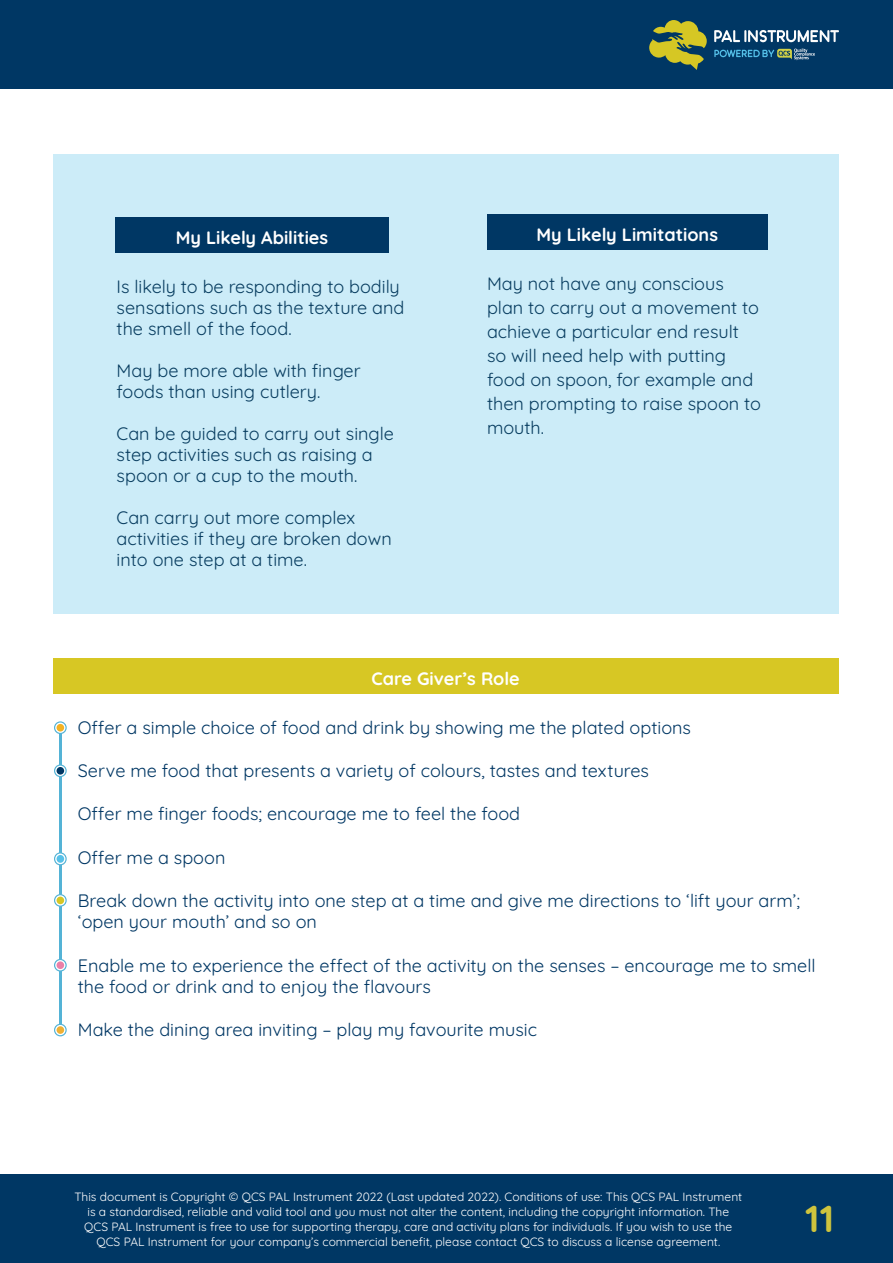
<style>
.page{position:relative;width:893px;height:1263px;background:#fff}
.page>*{position:absolute;margin:0;border:0;box-sizing:border-box;transform-origin:0 0}
.t1{font:300 37.5px "Quicksand";color:#cfc43d}
.t2{font:300 18px/21px "Quicksand";color:#083d60}
.t3{font:300 18px/21.6px "Quicksand";color:#003764}
.t4{font:300 18px "Quicksand";color:#fff}
.t5{font:300 12px/15px "Quicksand";color:#fff;text-align:center}
</style>
<div class="page">
<div style="left:0;top:0;width:893px;height:89px;background:#003764"></div>
<div style="left:0;top:1174px;width:893px;height:89px;background:#003764"></div>
<svg style="left:649px;top:20px;width:190px;height:50px"></svg>
<div style="left:53px;top:154px;width:786px;height:460px;background:#ccecf8"></div>
<div style="left:115px;top:217px;width:274px;height:36px;background:#003764"></div>
<div style="left:487px;top:214px;width:280px;height:36px;background:#003764"></div>
<hr style="left:59px;top:727px;width:2px;height:300px;background:#54b3d6">
<div style="left:53px;top:658px;width:785px;height:35px;background:#d7c724"></div>
<svg style="left:55px;top:722px;width:11px;height:11px"></svg>
<div style="left:54px;top:721px;width:13px;height:13px;border:1px solid #54b3d6;border-radius:50%"></div>
<div style="left:57px;top:724px;width:7px;height:7px;background:#f4b223;border-radius:50%"></div>
<svg style="left:55px;top:959px;width:11px;height:12px"></svg>
<div style="left:54px;top:959px;width:13px;height:12px;border:1px solid #54b3d6;border-radius:50%"></div>
<div style="left:57px;top:961px;width:7px;height:8px;background:#eb80a8;border-radius:50%"></div>
<svg style="left:55px;top:1024px;width:11px;height:12px"></svg>
<div style="left:54px;top:1024px;width:13px;height:12px;border:1px solid #54b3d6;border-radius:50%"></div>
<div style="left:57px;top:1026px;width:7px;height:8px;background:#efb033;border-radius:50%"></div>
<svg style="left:55px;top:765px;width:11px;height:11px"></svg>
<div style="left:54px;top:764px;width:13px;height:13px;border:1px solid #54b3d6;border-radius:50%"></div>
<div style="left:57px;top:767px;width:7px;height:8px;background:#003764;border-radius:50%"></div>
<svg style="left:55px;top:895px;width:11px;height:11px"></svg>
<div style="left:54px;top:894px;width:13px;height:13px;border:1px solid #54b3d6;border-radius:50%"></div>
<div style="left:57px;top:896px;width:7px;height:8px;background:#d7c724;border-radius:50%"></div>
<svg style="left:55px;top:853px;width:11px;height:12px"></svg>
<div style="left:54px;top:852px;width:13px;height:13px;border:1px solid #54b3d6;border-radius:50%"></div>
<div style="left:57px;top:855px;width:7px;height:8px;background:#57c1e9;border-radius:50%"></div>
<p class="t4" style="left:176px;top:224px;width:154px">My Likely Abilities</p>
<p class="t4" style="left:536px;top:221px;width:183px">My Likely Limitations</p>
<p class="t2" style="left:117px;top:274px;width:289px">Is likely to be responding to bodily sensations such as the texture and the smell of the food.</p>
<p class="t2" style="left:117px;top:358px;width:245px">May be more able with finger foods than using cutlery.</p>
<p class="t2" style="left:117px;top:421px;width:279px">Can be guided to carry out single step activities such as raising a spoon or a cup to the mouth.</p>
<p class="t2" style="left:117px;top:505px;width:277px">Can carry out more complex activities if they are broken down into one step at a time.</p>
<p class="t2" style="left:487px;top:270px;width:276px;line-height:24px">May not have any conscious plan to carry out a movement to achieve a particular end result so will need help with putting food on spoon, for example and then prompting to raise spoon to mouth.</p>
<p class="t4" style="left:371px;top:665px;width:150px">Care Giver’s Role</p>
<p class="t3" style="left:78px;top:715px;width:615px">Offer a simple choice of food and drink by showing me the plated options</p>
<p class="t3" style="left:78px;top:758px;width:573px">Serve me food that presents a variety of colours, tastes and textures</p>
<p class="t3" style="left:78px;top:801px;width:444px">Offer me finger foods; encourage me to feel the food</p>
<p class="t3" style="left:78px;top:845px;width:149px">Offer me a spoon</p>
<p class="t3" style="left:78px;top:888px;width:724px">Break down the activity into one step at a time and give me directions to ‘lift your arm’; ‘open your mouth’ and so on</p>
<p class="t3" style="left:78px;top:953px;width:739px">Enable me to experience the effect of the activity on the senses – encourage me to smell the food or drink and to enjoy the flavours</p>
<p class="t3" style="left:78px;top:1017px;width:461px">Make the dining area inviting – play my favourite music</p>
<p class="t5" style="left:74px;top:1187px;width:669px">This document is Copyright © QCS PAL Instrument 2022 (Last updated 2022). Conditions of use: This QCS PAL Instrument is a standardised, reliable and valid tool and you must not alter the content, including the copyright information. The QCS PAL Instrument is free to use for supporting therapy, care and activity plans for individuals. If you wish to use the QCS PAL Instrument for your company’s commercial benefit, please contact QCS to discuss a license agreement.</p>
<h1 class="t1" style="left:805px;top:1190px;width:31px">11</h1>
</div>
